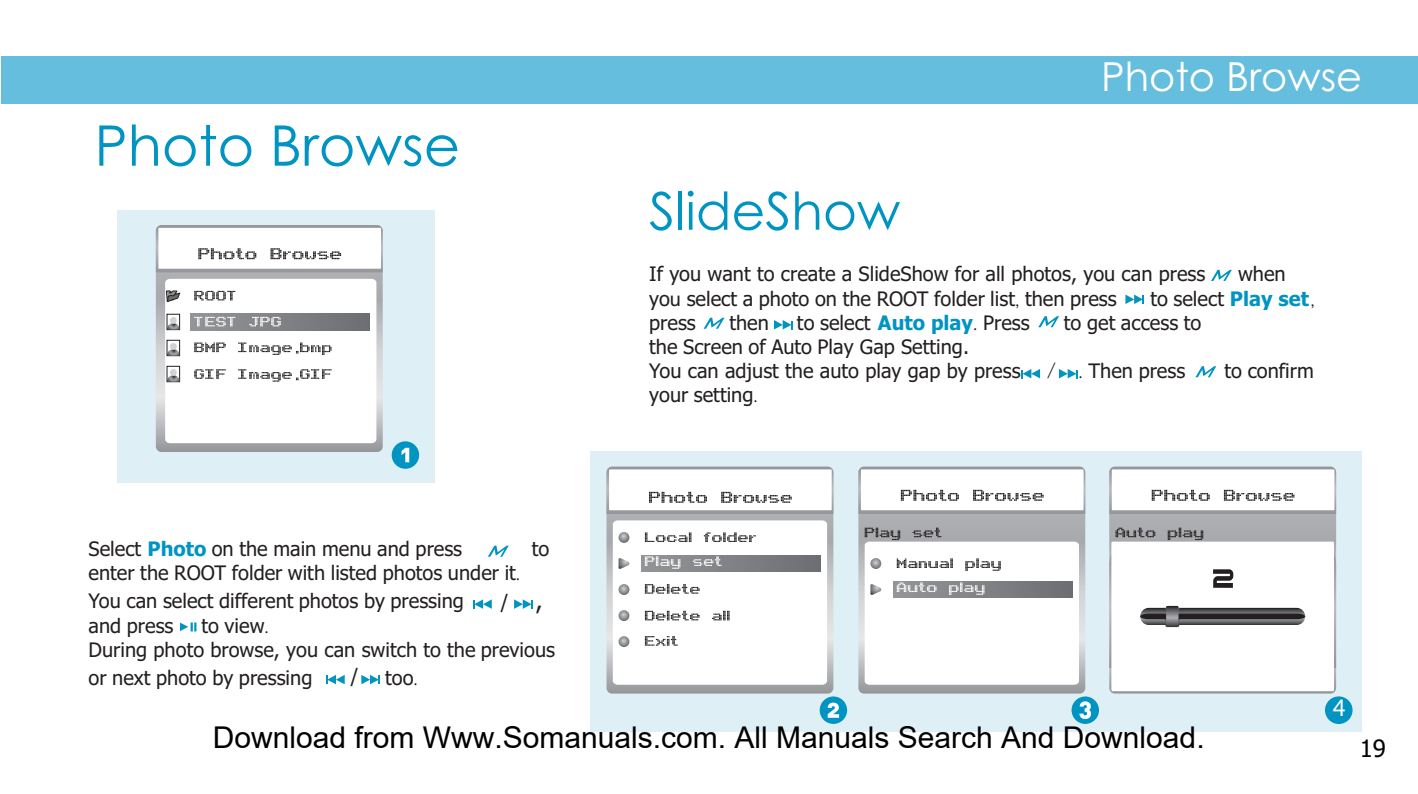
<style>
.page{position:relative;width:1418px;height:794px;background:#fff}
.page>*{position:absolute;margin:0;border:0;box-sizing:border-box;transform-origin:0 0}
.t1{font:56px "Century Gothic";color:#0094c3}
.t2{font:52px "Century Gothic";color:#0094c3}
.t3{font:40px "Century Gothic";color:#fff}
.t4{font:30px "Arial";color:#000}
.t5{font:24px "Tahoma";color:#010202}
.t6{font:22.8px "Lucida Sans Unicode";color:#fff}
.t7{font:20px/24px "Tahoma";color:#231f20}
.s1{font-weight:700;color:#0094c3}
.s2{font-family:"Koz Min Pro";font-weight:300}
.s3{font-size:24px}
.s4{font-family:"Arial Greek"}
</style>
<div class="page">
<div style="left:591px;top:451px;width:770px;height:280px;background:#deeff6"></div>
<div style="left:1px;top:56px;width:1416px;height:48px;background:#65bedd"></div>
<div style="left:117px;top:211px;width:318px;height:272px;background:#deeff6"></div>
<div style="left:392px;top:441px;width:27px;height:28px;background:#0094c3;border-radius:50%"></div>
<svg style="left:401px;top:448px;width:8px;height:14px"></svg>
<svg style="left:156px;top:225px;width:227px;height:227px;background:#b2b3b7"></svg>
<div style="left:165px;top:279px;width:211px;height:164px;background:#fff;border-radius:5px"></div>
<svg style="left:194px;top:291px;width:41px;height:9px"></svg>
<svg style="left:194px;top:369px;width:137px;height:12px"></svg>
<svg style="left:191px;top:314px;width:178px;height:16px;background:#7d7f82"></svg>
<svg style="left:194px;top:342px;width:137px;height:13px"></svg>
<svg style="left:194px;top:317px;width:87px;height:9px"></svg>
<svg style="left:156px;top:225px;width:227px;height:47px;background:#e6e6e7"></svg>
<div style="left:167px;top:314px;width:13px;height:16px;border:1px solid #231f20"></div>
<svg style="left:167px;top:323px;width:13px;height:7px"></svg>
<div style="left:170px;top:317px;width:7px;height:7px;background:#d1d2d4;border-radius:50%"></div>
<svg style="left:165px;top:290px;width:16px;height:13px"></svg>
<div style="left:167px;top:340px;width:13px;height:16px;border:1px solid #231f20"></div>
<svg style="left:167px;top:349px;width:13px;height:7px"></svg>
<div style="left:170px;top:343px;width:7px;height:7px;background:#d1d2d4;border-radius:50%"></div>
<div style="left:167px;top:366px;width:13px;height:16px;border:1px solid #231f20"></div>
<svg style="left:167px;top:375px;width:13px;height:7px"></svg>
<div style="left:170px;top:369px;width:7px;height:7px;background:#d1d2d4;border-radius:50%"></div>
<div style="left:1071px;top:696px;width:27px;height:28px;background:#0094c3;border-radius:50%"></div>
<svg style="left:1079px;top:701px;width:12px;height:18px"></svg>
<div style="left:1324px;top:696px;width:28px;height:28px;background:#0094c3;border-radius:50%"></div>
<div style="left:1109px;top:467px;width:226px;height:226px;background:#adaeb2;border-radius:6px"></div>
<svg style="left:1109px;top:467px;width:226px;height:47px;background:#e7e7e7"></svg>
<svg style="left:1109px;top:527px;width:226px;height:164px;background:#e6e6e6"></svg>
<svg style="left:858px;top:467px;width:227px;height:226px;background:#b0b1b5"></svg>
<div style="left:864px;top:541px;width:214px;height:143px;background:#fff;border-radius:4px"></div>
<div style="left:893px;top:581px;width:179px;height:16px;background:linear-gradient(to right,#939598,#6d6e71)"></div>
<svg style="left:896px;top:558px;width:104px;height:13px"></svg>
<svg style="left:864px;top:527px;width:77px;height:13px"></svg>
<svg style="left:870px;top:584px;width:11px;height:11px"></svg>
<svg style="left:858px;top:467px;width:227px;height:47px;background:#e6e6e7"></svg>
<svg style="left:896px;top:582px;width:88px;height:13px"></svg>
<svg style="left:870px;top:558px;width:11px;height:11px"></svg>
<svg style="left:606px;top:467px;width:227px;height:226px;background:#b3b4b8"></svg>
<div style="left:613px;top:520px;width:214px;height:164px;background:#fff;border-radius:5px"></div>
<svg style="left:645px;top:532px;width:111px;height:10px"></svg>
<svg style="left:645px;top:611px;width:84px;height:9px"></svg>
<svg style="left:645px;top:636px;width:32px;height:9px"></svg>
<svg style="left:618px;top:532px;width:11px;height:11px"></svg>
<svg style="left:618px;top:584px;width:11px;height:11px"></svg>
<svg style="left:618px;top:610px;width:11px;height:11px"></svg>
<svg style="left:618px;top:636px;width:11px;height:11px"></svg>
<div style="left:641px;top:555px;width:179px;height:16px;background:linear-gradient(to right,#939598,#6d6e71)"></div>
<svg style="left:645px;top:584px;width:54px;height:9px"></svg>
<svg style="left:618px;top:558px;width:12px;height:11px"></svg>
<svg style="left:645px;top:556px;width:76px;height:13px"></svg>
<svg style="left:606px;top:467px;width:227px;height:47px;background:#e6e6e7"></svg>
<div style="left:819px;top:696px;width:28px;height:28px;background:#0094c3;border-radius:50%"></div>
<svg style="left:827px;top:702px;width:12px;height:16px"></svg>
<svg style="left:488px;top:545px;width:20px;height:12px"></svg>
<svg style="left:1211px;top:270px;width:20px;height:11px"></svg>
<svg style="left:1195px;top:366px;width:21px;height:11px"></svg>
<svg style="left:1038px;top:316px;width:21px;height:11px"></svg>
<svg style="left:703px;top:318px;width:21px;height:11px"></svg>
<svg style="left:1125px;top:294px;width:18px;height:10px"></svg>
<svg style="left:774px;top:320px;width:18px;height:9px"></svg>
<svg style="left:1021px;top:369px;width:19px;height:9px"></svg>
<svg style="left:1059px;top:369px;width:18px;height:9px"></svg>
<svg style="left:473px;top:599px;width:19px;height:10px"></svg>
<svg style="left:514px;top:599px;width:18px;height:10px"></svg>
<svg style="left:326px;top:675px;width:19px;height:9px"></svg>
<svg style="left:361px;top:675px;width:19px;height:9px"></svg>
<svg style="left:180px;top:622px;width:16px;height:9px"></svg>
<h1 class="t1" style="left:94px;top:124px;width:367px">Photo Browse</h1>
<p class="t7" style="left:89px;top:538px;width:375px">Select <span class="s1">Photo</span> on the main menu and press</p>
<p class="t7" style="left:532px;top:538px;width:19px">to</p>
<p class="t7" style="left:89px;top:560px;width:433px;line-height:28px">enter the ROOT folder with listed photos under it<span class="s2">.<br></span>You can select different photos by pressing</p>
<p class="t7" style="left:89px;top:615px;width:86px">and press</p>
<p class="t7" style="left:501px;top:591px;width:44px">/ <span class="s3">,</span></p>
<p class="t7" style="left:89px;top:615px;width:468px;text-indent:113px">to view<span class="s2">.<br></span>During photo browse, you can switch to the previous</p>
<p class="t7" style="left:89px;top:667px;width:225px">or next photo by pressing</p>
<p class="t7" style="left:385px;top:667px;width:34px">too<span class="s2">.</span></p>
<p class="t7" style="left:351px;top:665px;width:9px">/</p>
<h3 class="t3" style="left:1101px;top:61px;width:263px">Photo Browse</h3>
<h2 class="t2" style="left:649px;top:191px;width:253px">SlideShow</h2>
<p class="t7" style="left:649px;top:264px;width:557px">If you want to create a SlideShow for all photos, you can press</p>
<p class="t7" style="left:1237px;top:264px;width:49px">when</p>
<p class="t7" style="left:649px;top:288px;width:469px">yo<span class="s4">u</span> select a photo on the ROOT folder list<span class="s2">,</span> then press</p>
<p class="t7" style="left:1150px;top:288px;width:166px">to select <span class="s1">Play set</span><span class="s2">,</span></p>
<p class="t7" style="left:649px;top:312px;width:48px">press</p>
<p class="t7" style="left:729px;top:312px;width:41px">then</p>
<p class="t7" style="left:797px;top:312px;width:234px">to select <span class="s1">Auto play</span><span class="s2">.</span> Press</p>
<p class="t7" style="left:1063px;top:312px;width:139px">to get access to</p>
<p class="t7" style="left:649px;top:336px;width:373px">the Screen of Auto Play Gap Setting.<br>You can adjust the auto play gap by press</p>
<p class="t7" style="left:1046px;top:360px;width:140px"><span class="s2">/ .</span> Then press</p>
<p class="t7" style="left:1224px;top:360px;width:91px">to confirm</p>
<p class="t7" style="left:649px;top:385px;width:110px">your setting<span class="s2">.</span></p>
<p class="t6" style="left:1332px;top:698px;width:16px">4</p>
<h3 class="t4" style="left:213px;top:720px;width:993px">Download from Www.Somanuals.com. All Manuals Search And Download.</h3>
<p class="t5" style="left:1359px;top:738px;width:28px">19</p>
</div>
